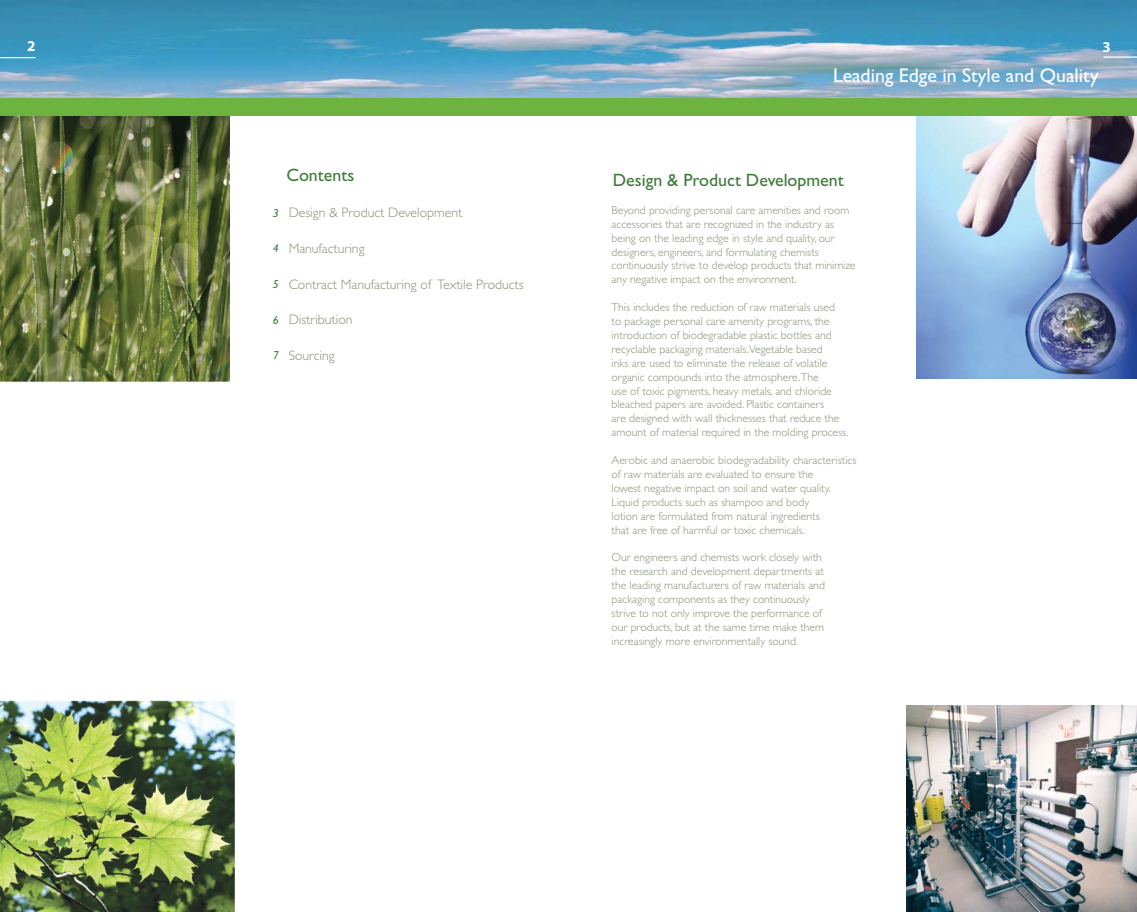
<style>
.page{position:relative;width:1137px;height:912px;background:#fff}
.page>*{position:absolute;margin:0;border:0;box-sizing:border-box;transform-origin:0 0}
.t1{font:19.75px "Gill Sans";color:#fff}
.t2{font:17.88px "Gill Sans";color:#3d7b37}
.t3{font:700 15px "Myriad Pro";color:#fff}
.t4{font:300 13.75px "Gill Sans";color:#879078}
.t5{font:300 11.62px/13.9px "Gill Sans";color:#879078}
.t6{font:italic 11.62px "Gill Sans";color:#3d7b37}
</style>
<div class="page">
<img style="left:0;top:0;width:1136px;height:98px">
<hr style="left:0;top:57px;width:35px;height:1px;background:#fff">
<img style="left:916px;top:116px;width:220px;height:263px">
<img style="left:906px;top:705px;width:230px;height:206px">
<img style="left:0;top:700px;width:234px;height:211px">
<img style="left:0;top:116px;width:229px;height:266px">
<div style="left:0;top:98px;width:1136px;height:18px;background:#6db33f"></div>
<hr style="left:1103px;top:56px;width:33px;height:2px;background:#fff">
<p class="t3" style="left:27px;top:36px;width:10px">2</p>
<p class="t3" style="left:1102px;top:37px;width:10px">3</p>
<p class="t1" style="left:832px;top:64px;width:267px">Leading Edge in Style and Quality</p>
<p class="t6" style="left:273px;top:206px;width:8px">3</p>
<p class="t6" style="left:273px;top:241px;width:8px">4</p>
<p class="t6" style="left:273px;top:277px;width:8px">5</p>
<p class="t6" style="left:273px;top:313px;width:8px">6</p>
<p class="t6" style="left:273px;top:348px;width:8px">7</p>
<p class="t2" style="left:286px;top:165px;width:69px">Contents</p>
<p class="t2" style="left:612px;top:170px;width:232px">Design &amp; Product Development</p>
<p class="t4" style="left:288px;top:205px;width:175px">Design &amp; Product Development</p>
<p class="t4" style="left:288px;top:240px;width:77px">Manufacturing</p>
<p class="t4" style="left:288px;top:276px;width:236px">Contract Manufacturing of Textile Products</p>
<p class="t4" style="left:288px;top:312px;width:65px">Distribution</p>
<p class="t4" style="left:288px;top:347px;width:48px">Sourcing</p>
<p class="t5" style="left:611px;top:203px;width:245px">Beyond providing personal care amenities and room accessories that are recognized in the industry as being on the leading edge in style and quality, our designers, engineers, and formulating chemists continuously strive to develop products that minimize any negative impact on the environment.</p>
<p class="t5" style="left:611px;top:300px;width:238px">This includes the reduction of raw materials used<br>to package personal care amenity programs, the introduction of biodegradable plastic bottles and recyclable packaging materials.Vegetable based<br>inks are used to eliminate the release of volatile organic compounds into the atmosphere.The<br>use of toxic pigments, heavy metals, and chloride bleached papers are avoided. Plastic containers<br>are designed with wall thicknesses that reduce the amount of material required in the molding process.</p>
<p class="t5" style="left:611px;top:453px;width:246px">Aerobic and anaerobic biodegradability characteristics of raw materials are evaluated to ensure the<br>lowest negative impact on soil and water quality.<br>Liquid products such as shampoo and body<br>lotion are formulated from natural ingredients<br>that are free of harmful or toxic chemicals.</p>
<p class="t5" style="left:611px;top:550px;width:215px">Our engineers and chemists work closely with the research and development departments at the leading manufacturers of raw materials and packaging components as they continuously strive to not only improve the performance of our products, but at the same time make them increasingly more environmentally sound.</p>
</div>
